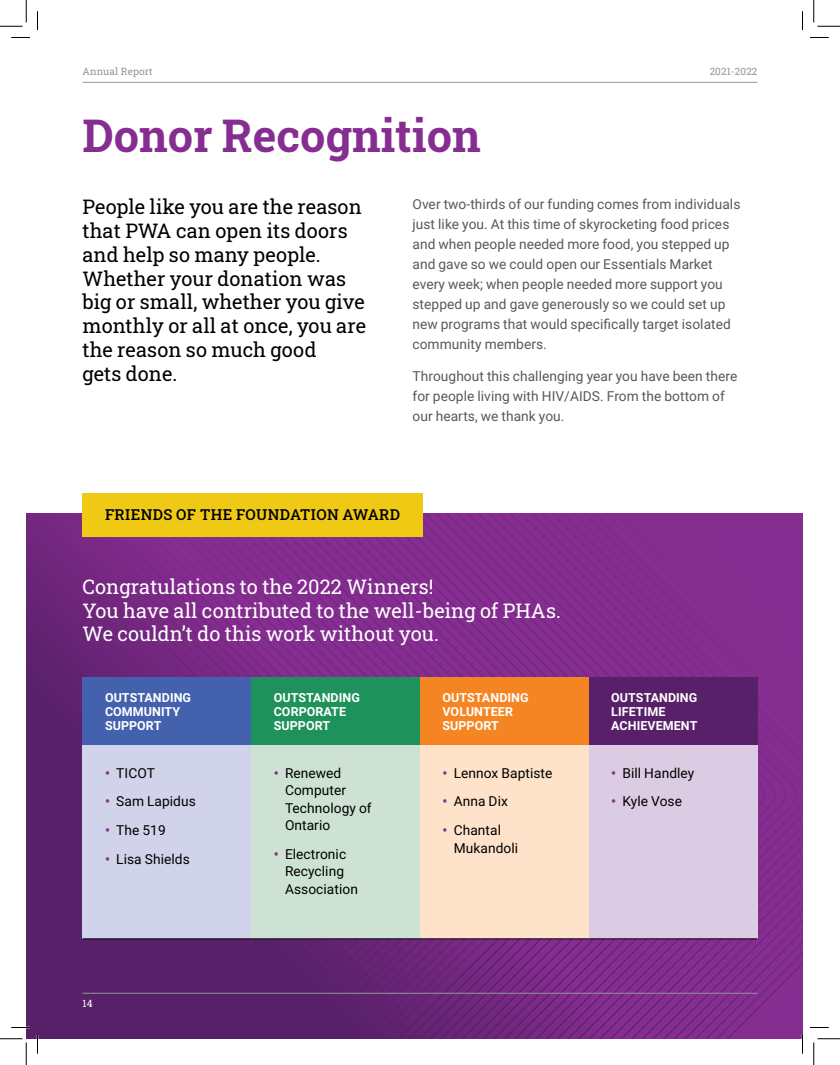
<style>
.page{position:relative;width:840px;height:1065px;background:#fff}
.page>*{position:absolute;margin:0;border:0;box-sizing:border-box;transform-origin:0 0}
.Large_SubHeading{font:700 45px "Roboto Slab";color:#862d91}
.Intro{font:20px/23.8px "Roboto Slab";letter-spacing:.005em;color:#000}
.Intro-2{font:20px/23.8px "Roboto Slab";letter-spacing:.005em;color:#fff}
.Heading{font:500 15px "Roboto Slab";letter-spacing:.025em;color:#000}
.bodytext{font:13.75px/20px "Roboto";letter-spacing:.005em;color:#57585a}
.t1{font:13.75px/17.5px "Roboto";letter-spacing:.005em;color:#000}
.bodytext-2{font:700 12.5px/13.8px "Roboto";letter-spacing:.005em;color:#fff}
.t2{font:10px "Roboto Slab";letter-spacing:.01em;color:#939598}
.header___footer{font:10px "Roboto Slab";color:#fff}
.s1{font-weight:700;color:#862d91}
</style>
<div class="page">
<svg style="left:26px;top:514px;width:276px;height:525px;background:#672475"></svg>
<svg style="left:302px;top:514px;width:500px;height:525px;background:#7e2a8a"></svg>
<div style="left:82px;top:493px;width:341px;height:44px;background:#efc914"></div>
<div style="left:82px;top:678px;width:169px;height:67px;background:#4461ad"></div>
<div style="left:251px;top:678px;width:169px;height:67px;background:#1f925c"></div>
<div style="left:420px;top:678px;width:169px;height:67px;background:#f58522"></div>
<div style="left:589px;top:678px;width:169px;height:67px;background:#572068"></div>
<div style="left:82px;top:745px;width:169px;height:194px;background:#d0d3ea"></div>
<div style="left:251px;top:745px;width:169px;height:194px;background:#cee2d4"></div>
<div style="left:420px;top:745px;width:169px;height:194px;background:#fee2c9"></div>
<div style="left:589px;top:745px;width:169px;height:194px;background:#dccce3"></div>
<hr style="left:251px;top:939px;width:169px;height:1px;background:#000">
<hr style="left:420px;top:939px;width:169px;height:1px;background:#000">
<hr style="left:589px;top:939px;width:169px;height:1px;background:#000">
<hr style="left:82px;top:939px;width:169px;height:1px;background:#000">
<hr style="left:82px;top:993px;width:676px;height:1px;background:#939598">
<hr style="left:82px;top:82px;width:676px;height:1px;background:#939598">
<svg style="left:11px;top:37px;width:19px;height:1px"></svg>
<svg style="left:810px;top:37px;width:19px;height:1px"></svg>
<svg style="left:11px;top:1027px;width:19px;height:1px"></svg>
<svg style="left:810px;top:1027px;width:19px;height:1px"></svg>
<svg style="left:37px;top:11px;width:1px;height:19px"></svg>
<svg style="left:37px;top:1035px;width:1px;height:19px"></svg>
<svg style="left:802px;top:11px;width:1px;height:19px"></svg>
<svg style="left:802px;top:1035px;width:1px;height:19px"></svg>
<svg style="left:0;top:0;width:27px;height:27px"></svg>
<svg style="left:0;top:1039px;width:27px;height:26px"></svg>
<svg style="left:814px;top:0;width:26px;height:27px"></svg>
<svg style="left:814px;top:1039px;width:26px;height:26px"></svg>
<p class="t2" style="left:82px;top:64px;width:72px">Annual Report</p>
<p class="t2" style="left:710px;top:64px;width:49px">2021-2022</p>
<p class="Large_SubHeading" style="left:82px;top:105px;width:400px">Donor Recognition</p>
<p class="Intro" style="left:82px;top:195px;width:285px">People like you are the reason that PWA can open its doors and help so many people.<br>Whether your donation was big or small, whether you give monthly or all at once, you are the reason so much good<br>gets done.</p>
<p class="bodytext" style="left:412px;top:194px;width:329px">Over two-thirds of our funding comes from individuals just like you. At this time of skyrocketing food prices and when people needed more food, you stepped up and gave so we could open our Essentials Market every week; when people needed more support you stepped up and gave generously so we could set up new programs that would specifically target isolated community members.</p>
<p class="bodytext" style="left:412px;top:365px;width:326px">Throughout this challenging year you have been there for people living with HIV/AIDS. From the bottom of our hearts, we thank you.</p>
<p class="Heading" style="left:105px;top:504px;width:297px">FRIENDS OF THE FOUNDATION AWARD</p>
<p class="Intro-2" style="left:82px;top:574px;width:480px">Congratulations to the 2022 Winners!<br>You have all contributed to the well-being of PHAs.<br>We couldn’t do this work without you.</p>
<p class="bodytext-2" style="left:105px;top:690px;width:88px">OUTSTANDING<br>COMMUNITY<br>SUPPORT</p>
<p class="bodytext-2" style="left:274px;top:690px;width:88px">OUTSTANDING<br>CORPORATE<br>SUPPORT</p>
<p class="bodytext-2" style="left:442px;top:690px;width:88px">OUTSTANDING<br>VOLUNTEER<br>SUPPORT</p>
<p class="bodytext-2" style="left:611px;top:690px;width:88px">OUTSTANDING<br>LIFETIME<br>ACHIEVEMENT</p>
<p class="t1" style="left:105px;top:763px;width:51px"><span class="s1">•</span> TICOT</p>
<p class="t1" style="left:105px;top:792px;width:92px"><span class="s1">•</span> Sam Lapidus</p>
<p class="t1" style="left:105px;top:821px;width:62px"><span class="s1">•</span> The 519</p>
<p class="t1" style="left:105px;top:850px;width:86px"><span class="s1">•</span> Lisa Shields</p>
<p class="t1" style="left:285px;top:763px;width:88px;text-indent:-11px"><span class="s1">•</span> Renewed<br>Computer<br>Technology of<br>Ontario</p>
<p class="t1" style="left:285px;top:845px;width:74px;text-indent:-11px"><span class="s1">•</span> Electronic<br>Recycling<br>Association</p>
<p class="t1" style="left:611px;top:763px;width:85px"><span class="s1">•</span> Bill Handley</p>
<p class="t1" style="left:611px;top:792px;width:72px"><span class="s1">•</span> Kyle Vose</p>
<p class="t1" style="left:442px;top:763px;width:111px"><span class="s1">•</span> Lennox Baptiste</p>
<p class="t1" style="left:442px;top:792px;width:67px"><span class="s1">•</span> Anna Dix</p>
<p class="t1" style="left:454px;top:821px;width:66px;text-indent:-11px"><span class="s1">•</span> Chantal<br>Mukandoli</p>
<p class="header___footer" style="left:82px;top:996px;width:12px">14</p>
</div>
